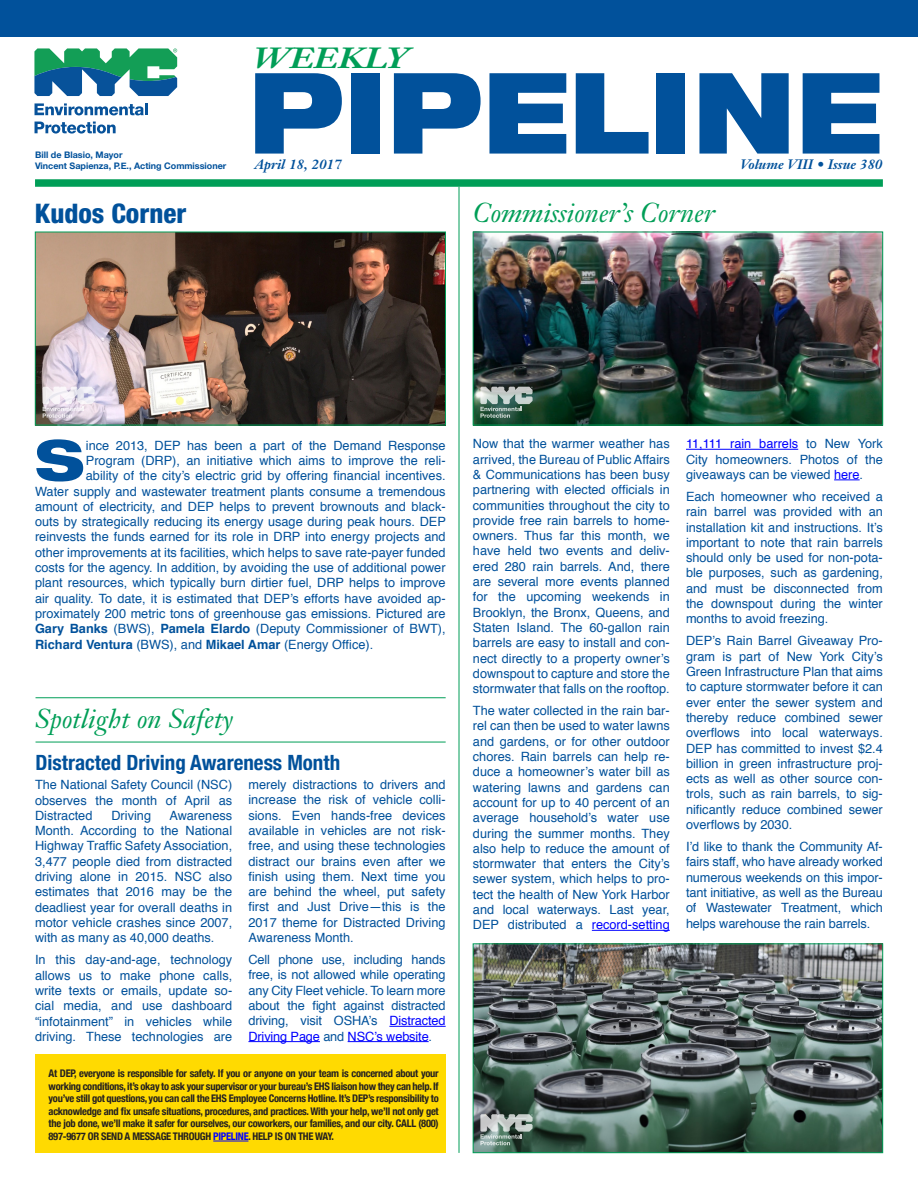
<style>
.page{position:relative;width:918px;height:1188px;background:#fff}
.page>*{position:absolute;margin:0;border:0;box-sizing:border-box;transform-origin:0 0}
.t1{font:900 expanded 112.5px "Helvetica Neue";color:#01519b;scale:.9 1}
.body{font:800 expanded 55.65px "Helvetica Neue";color:#01519b}
.t2{font:italic 700 28.8px "Janson Text";color:#009e57;scale:1.25 1}
.t3{font:italic 27px "Janson Text";color:#009e57}
.body-2{font:800 condensed 27px "Helvetica Neue";color:#01519b}
.body-3{font:700 condensed 21px "Helvetica Neue";color:#01519b}
.t4{font:italic 700 13.5px "Janson Text";color:#01519b}
.body-4{font:12.75px/15.3px "Helvetica";color:#01519b;text-align:justify}
.body-5{font:700 12.75px "Helvetica";color:#01519b}
.t5{font:700 condensed 10.5px/12.6px "Helvetica Neue";letter-spacing:-.025em;color:#231f20;text-align:justify}
.t6{font:700 9px "Helvetica Neue";color:#01519b}
.s1{font-weight:700}
.s2{font-weight:400}
.s3{color:#00f}
</style>
<div class="page">
<div style="left:36px;top:1054px;width:410px;height:99px;background:#ffda01"></div>
<hr style="left:592px;top:930px;width:78px;height:1px;background:#00f">
<hr style="left:686px;top:449px;width:112px;height:1px;background:#00f">
<svg style="left:834px;top:480px;width:26px;height:1px"></svg>
<svg style="left:35px;top:103px;width:113px;height:12px"></svg>
<svg style="left:35px;top:122px;width:81px;height:12px"></svg>
<svg style="left:34px;top:48px;width:143px;height:48px"></svg>
<div style="left:35px;top:179px;width:848px;height:8px;background:#009e57"></div>
<div style="left:0;top:0;width:918px;height:36px;background:#01519b"></div>
<hr style="left:213px;top:1141px;width:35px;height:1px;background:#00f">
<hr style="left:389px;top:1026px;width:57px;height:1px;background:#00f">
<hr style="left:248px;top:1041px;width:72px;height:1px;background:#00f">
<hr style="left:348px;top:1041px;width:81px;height:1px;background:#00f">
<hr style="left:36px;top:697px;width:410px;height:1px;background:#009e57">
<hr style="left:36px;top:742px;width:410px;height:1px;background:#009e57">
<hr style="left:459px;top:187px;width:1px;height:966px;background:#009e57">
<img style="left:37px;top:234px;width:407px;height:189px">
<div style="left:35px;top:232px;width:411px;height:193px;border:1px solid #009e57"></div>
<img style="left:475px;top:946px;width:406px;height:205px">
<div style="left:473px;top:944px;width:410px;height:209px;border:1px solid #009e57"></div>
<svg style="left:480px;top:1114px;width:53px;height:31px;background:#8c9c95"></svg>
<img style="left:475px;top:234px;width:406px;height:189px">
<div style="left:473px;top:232px;width:410px;height:193px;border:1px solid #009e57"></div>
<svg style="left:480px;top:387px;width:53px;height:31px;background:#7c958a"></svg>
<svg style="left:43px;top:387px;width:52px;height:31px"></svg>
<p class="t6" style="left:35px;top:148px;width:89px">Bill de Blasio, Mayor</p>
<p class="t6" style="left:35px;top:158px;width:193px">Vincent Sapienza, P.E., Acting Commissioner</p>
<p class="t2" style="left:253px;top:39px;width:126px">WEEKLY</p>
<p class="t1" style="left:248px;top:40px;width:706px">PIPELINE</p>
<p class="t4" style="left:255px;top:155px;width:89px">April 18, 2017</p>
<p class="t4" style="left:741px;top:155px;width:143px">Volume VIII • Issue 380</p>
<p class="body-2" style="left:35px;top:197px;width:153px">Kudos Corner</p>
<p class="t3" style="left:473px;top:196px;width:244px">Commissioner’s Corner</p>
<p class="body" style="left:35px;top:425px;width:51px">S</p>
<p class="body-4" style="left:86px;top:438px;width:361px">ince 2013, DEP has been a part of the Demand Response</p>
<p class="body-4" style="left:86px;top:453px;width:361px">Program (DRP), an initiative which aims to improve the reli-</p>
<p class="body-4" style="left:86px;top:469px;width:361px">ability of the city’s electric grid by offering financial incentives.</p>
<p class="body-4" style="left:35px;top:484px;width:412px">Water supply and wastewater treatment plants consume a tremendous</p>
<p class="body-4" style="left:35px;top:499px;width:412px">amount of electricity, and DEP helps to prevent brownouts and black-</p>
<p class="body-4" style="left:35px;top:514px;width:412px">outs by strategically reducing its energy usage during peak hours. DEP</p>
<p class="body-4" style="left:35px;top:530px;width:412px">reinvests the funds earned for its role in DRP into energy projects and</p>
<p class="body-4" style="left:35px;top:545px;width:412px">other improvements at its facilities, which helps to save rate-payer funded</p>
<p class="body-4" style="left:35px;top:560px;width:412px">costs for the agency. In addition, by avoiding the use of additional power</p>
<p class="body-4" style="left:35px;top:576px;width:412px">plant resources, which typically burn dirtier fuel, DRP helps to improve</p>
<p class="body-4" style="left:35px;top:591px;width:412px">air quality. To date, it is estimated that DEP’s efforts have avoided ap-</p>
<p class="body-4" style="left:35px;top:606px;width:412px">proximately 200 metric tons of greenhouse gas emissions. Pictured are</p>
<p class="body-4" style="left:35px;top:622px;width:412px"><span class="s1">Gary Banks</span> (BWS), <span class="s1">Pamela Elardo</span> (Deputy Commissioner of BWT),</p>
<p class="body-5" style="left:35px;top:634px;width:340px">Richard Ventura <span class="s2">(BWS), and</span> Mikael Amar <span class="s2">(Energy Office).</span></p>
<p class="t3" style="left:35px;top:702px;width:200px">Spotlight on Safety</p>
<p class="body-3" style="left:36px;top:745px;width:306px">Distracted Driving Awareness Month</p>
<p class="body-4" style="left:35px;top:778px;width:199px">The National Safety Council (NSC) observes the month of April as Distracted</p>
<p class="body-4" style="left:35px;top:808px;width:199px;text-indent:134px">Awareness Month. According to the National Highway Traffic Safety Association, 3,477 people died from distracted driving alone in 2015. NSC also estimates that 2016 may be the deadliest year for overall deaths in motor vehicle crashes since 2007, with as many as 40,000 deaths.</p>
<p class="body-4" style="left:35px;top:953px;width:199px">In this day-and-age, technology allows us to make phone calls, write texts or emails, update so&shy;cial media, and use dashboard “infotainment” in vehicles while driving. These technologies are</p>
<p class="body-4" style="left:111px;top:808px;width:41px">Driving</p>
<p class="body-4" style="left:248px;top:777px;width:199px">merely distractions to drivers and increase the risk of vehicle colli&shy;sions. Even hands-free devices available in vehicles are not risk&shy;free, and using these technologies distract our brains even after we finish using them. Next time you are behind the wheel, put safety first and Just Drive—this is the 2017 theme for Distracted Driving Awareness Month.</p>
<p class="body-4" style="left:248px;top:952px;width:199px">Cell phone use, including hands free, is not allowed while operating any City Fleet vehicle. To learn more about the fight against distracted driving, visit OSHA’s <span class="s3">Distracted Driving Page</span> and <span class="s3">NSC’s website</span>.</p>
<p class="t5" style="left:49px;top:1066px;width:392px">At DEP, everyone is responsible for safety. If you or anyone on your team is concerned about your working conditions, it’s okay to ask your supervisor or your bureau’s EHS liaison how they can help. If you’ve still got questions, you can call the EHS Employee Concerns Hotline. It’s DEP’s responsibility to acknowledge and fix unsafe situations, procedures, and practices. With your help, we’ll not only get the job done, we’ll make it safer for ourselves, our coworkers, our families, and our city. CALL (800)<br>897-9677 OR SEND A MESSAGE THROUGH <span class="s3">PIPELINE</span>. HELP IS ON THE WAY.</p>
<p class="body-4" style="left:473px;top:437px;width:198px">Now that the warmer weather has arrived, the Bureau of Public Affairs &amp; Communications has been busy partnering with elected officials in communities throughout the city to provide free rain barrels to home&shy;owners. Thus far this month, we have held two events and deliv&shy;ered 280 rain barrels. And, there are several more events planned for the upcoming weekends in Brooklyn, the Bronx, Queens, and Staten Island. The 60-gallon rain barrels are easy to install and con&shy;nect directly to a property owner’s downspout to capture and store the stormwater that falls on the rooftop.</p>
<p class="body-4" style="left:473px;top:703px;width:198px">The water collected in the rain bar&shy;rel can then be used to water lawns and gardens, or for other outdoor chores. Rain barrels can help re&shy;duce a homeowner’s water bill as watering lawns and gardens can account for up to 40 percent of an average household’s water use during the summer months. They also help to reduce the amount of stormwater that enters the City’s sewer system, which helps to pro&shy;tect the health of New York Harbor and local waterways. Last year, DEP distributed a <span class="s3">record-setting</span></p>
<p class="body-4" style="left:686px;top:437px;width:198px"><span class="s3">11,111 rain barrels</span> to New York City homeowners. Photos of the giveaways can be viewed <span class="s3">here</span>.</p>
<p class="body-4" style="left:686px;top:489px;width:198px">Each homeowner who received a rain barrel was provided with an installation kit and instructions. It’s important to note that rain barrels should only be used for non-pota&shy;ble purposes, such as gardening, and must be disconnected from the downspout during the winter months to avoid freezing.</p>
<p class="body-4" style="left:686px;top:634px;width:198px">DEP’s Rain Barrel Giveaway Pro&shy;gram is part of New York City’s Green Infrastructure Plan that aims to capture stormwater before it can ever enter the sewer system and thereby reduce combined sewer overflows into local waterways.<br>DEP has committed to invest $2.4 billion in green infrastructure proj&shy;ects as well as other source con&shy;trols, such as rain barrels, to sig&shy;nificantly reduce combined sewer overflows by 2030.</p>
<p class="body-4" style="left:686px;top:839px;width:198px">I’d like to thank the Community Af&shy;fairs staff, who have already worked numerous weekends on this impor&shy;tant initiative, as well as the Bureau of Wastewater Treatment, which helps warehouse the rain barrels.</p>
</div>
